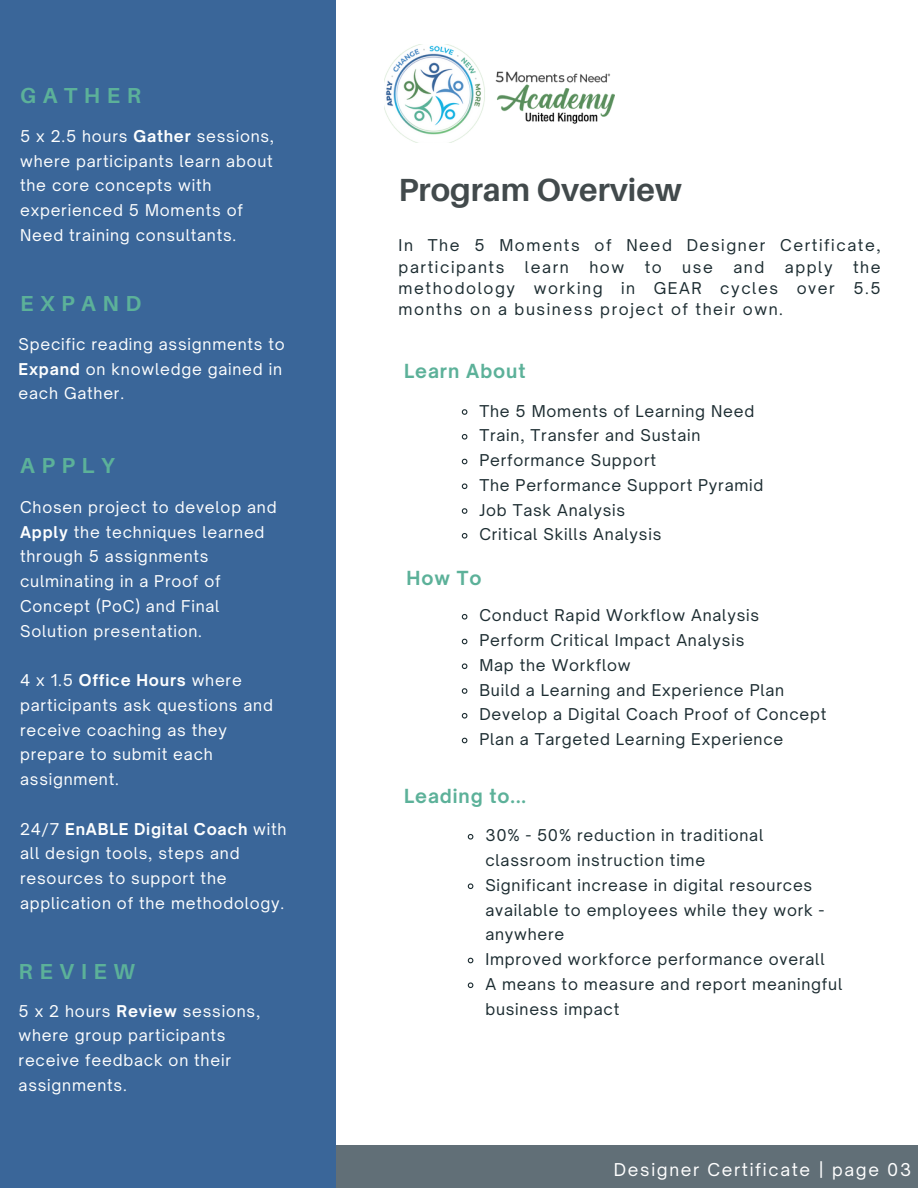
<style>
.page{position:relative;width:918px;height:1188px;background:#fff}
.page>*{position:absolute;margin:0;border:0;box-sizing:border-box;transform-origin:0 0}
.t1{font:700 32.1px "Aileron";color:#424a4c}
.t2{font:700 21.75px "Aileron";letter-spacing:.3em;color:#5cb199}
.t3{font:700 18.6px "Open Sauce One";letter-spacing:.05em;color:#5cb199}
.t4{font:16.95px "Open Sauce One";letter-spacing:.1em;color:#fff}
.t5{font:15.6px/24.8px "Open Sauce One";letter-spacing:.05em;color:#1c2c31}
.t6{font:15.6px/24.8px "Open Sauce One";letter-spacing:.05em;color:#fdfefe}
.t7{font:15.6px/21.3px "Open Sauce One";letter-spacing:.1em;color:#1c2c31}
.s1{font-weight:700}
</style>
<div class="page">
<div style="left:0;top:1145px;width:918px;height:43px;background:#616f77"></div>
<div style="left:0;top:0;width:336px;height:1188px;background:#3a6699"></div>
<img style="left:385px;top:45px;width:230px;height:98px">
<svg style="left:467px;top:834px;width:7px;height:6px"></svg>
<svg style="left:467px;top:883px;width:7px;height:7px"></svg>
<svg style="left:467px;top:957px;width:7px;height:7px"></svg>
<svg style="left:467px;top:982px;width:7px;height:7px"></svg>
<svg style="left:461px;top:409px;width:7px;height:6px"></svg>
<svg style="left:461px;top:434px;width:7px;height:6px"></svg>
<svg style="left:461px;top:458px;width:7px;height:7px"></svg>
<svg style="left:461px;top:483px;width:7px;height:7px"></svg>
<svg style="left:461px;top:508px;width:7px;height:6px"></svg>
<svg style="left:461px;top:533px;width:7px;height:6px"></svg>
<svg style="left:461px;top:614px;width:7px;height:6px"></svg>
<svg style="left:461px;top:638px;width:7px;height:7px"></svg>
<svg style="left:461px;top:663px;width:7px;height:7px"></svg>
<svg style="left:461px;top:688px;width:7px;height:6px"></svg>
<svg style="left:461px;top:713px;width:7px;height:6px"></svg>
<svg style="left:461px;top:737px;width:7px;height:7px"></svg>
<h2 class="t2" style="left:20px;top:82px;width:122px">GATHER</h2>
<h1 class="t6" style="left:20px;top:123px;width:256px">5 x 2.5 hours <span class="s1">Gather</span> sessions, where participants learn about the core concepts with experienced 5 Moments of<br>Need training consultants.</h1>
<p class="t2" style="left:20px;top:290px;width:123px">EXPAND</p>
<h2 class="t6" style="left:19px;top:331px;width:268px">Specific reading assignments to<br><span class="s1">Expand</span> on knowledge gained in each Gather.</h2>
<p class="t2" style="left:20px;top:452px;width:96px">APPLY</p>
<p class="t6" style="left:20px;top:494px;width:258px">Chosen project to develop and<br><span class="s1">Apply</span> the techniques learned through 5 assignments culminating in a Proof of<br>Concept (PoC) and Final<br>Solution presentation.</p>
<p class="t6" style="left:20px;top:668px;width:254px">4 x 1.5 <span class="s1">Office Hours</span> where participants ask questions and receive coaching as they prepare to submit each assignment.</p>
<h5 class="t6" style="left:20px;top:816px;width:268px">24/7 <span class="s1">EnABLE Digital Coach</span> with all design tools, steps and resources to support the application of the methodology.</h5>
<p class="t2" style="left:19px;top:958px;width:118px">REVIEW</p>
<p class="t6" style="left:19px;top:998px;width:243px">5 x 2 hours <span class="s1">Review</span> sessions, where group participants receive feedback on their assignments.</p>
<p class="t1" style="left:399px;top:169px;width:285px">Program Overview</p>
<h2 class="t7" style="left:399px;top:235px;width:484px">In The 5 Moments of Need Designer Certificate, participants</h2>
<h2 class="t5" style="left:399px;top:256px;width:484px;line-height:21.3px;text-align:justify;text-indent:455px">the methodology working in GEAR cycles over 5.5 months on a business project of their own.</h2>
<h2 class="t5" style="left:525px;top:254px;width:45px">learn</h2>
<h2 class="t5" style="left:589px;top:254px;width:36px">how</h2>
<h2 class="t5" style="left:645px;top:254px;width:19px">to</h2>
<h2 class="t5" style="left:682px;top:254px;width:32px">use</h2>
<h2 class="t5" style="left:733px;top:254px;width:32px">and</h2>
<h2 class="t5" style="left:785px;top:254px;width:49px">apply</h2>
<p class="t3" style="left:404px;top:360px;width:123px">Learn About</p>
<p class="t5" style="left:479px;top:398px;width:276px">The 5 Moments of Learning Need</p>
<h2 class="t5" style="left:479px;top:423px;width:223px">Train, Transfer and Sustain</h2>
<h3 class="t5" style="left:479px;top:448px;width:178px">Performance Support</h3>
<p class="t5" style="left:479px;top:472px;width:286px">The Performance Support Pyramid</p>
<p class="t5" style="left:479px;top:497px;width:147px">Job Task Analysis</p>
<p class="t5" style="left:479px;top:522px;width:183px">Critical Skills Analysis</p>
<p class="t3" style="left:406px;top:567px;width:77px">How To</p>
<p class="t5" style="left:479px;top:603px;width:281px">Conduct Rapid Workflow Analysis</p>
<h3 class="t5" style="left:479px;top:628px;width:266px">Perform Critical Impact Analysis</h3>
<p class="t5" style="left:479px;top:652px;width:153px">Map the Workflow</p>
<p class="t5" style="left:479px;top:677px;width:306px">Build a Learning and Experience Plan</p>
<p class="t5" style="left:479px;top:702px;width:349px">Develop a Digital Coach Proof of Concept</p>
<p class="t5" style="left:479px;top:727px;width:305px">Plan a Targeted Learning Experience</p>
<p class="t3" style="left:404px;top:785px;width:123px">Leading to...</p>
<p class="t5" style="left:485px;top:823px;width:279px">30% - 50% reduction in traditional classroom instruction time</p>
<p class="t5" style="left:485px;top:872px;width:340px">Significant increase in digital resources available to employees while they work - anywhere</p>
<p class="t5" style="left:485px;top:947px;width:341px">Improved workforce performance overall</p>
<p class="t5" style="left:485px;top:971px;width:358px">A means to measure and report meaningful business impact</p>
<p class="t4" style="left:614px;top:1159px;width:299px">Designer Certificate | page 03</p>
</div>
